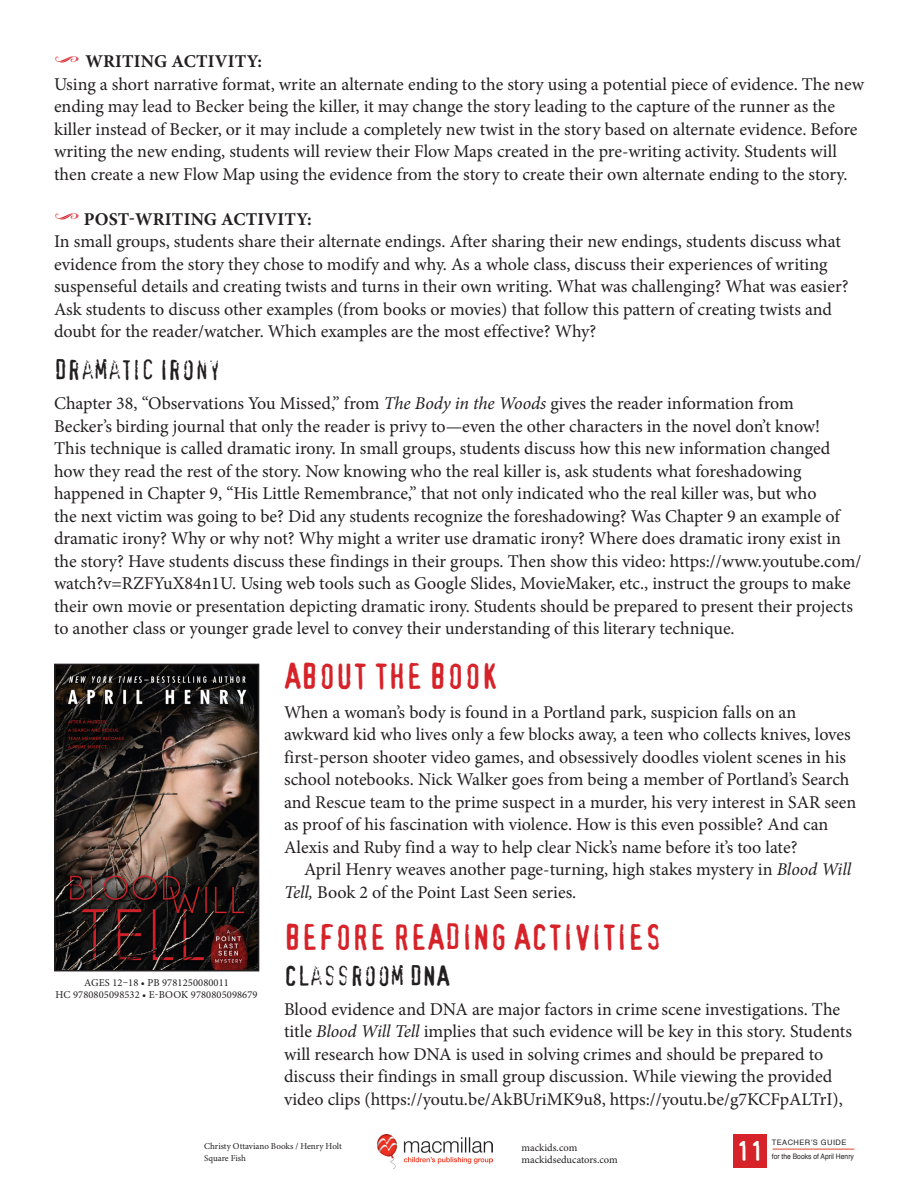
<style>
.page{position:relative;width:918px;height:1188px;background:#fff}
.page>*{position:absolute;margin:0;border:0;box-sizing:border-box;transform-origin:0 0}
.heads{font:34.5px "Confidential";color:#d62229}
.subhead{font:27px "Confidential";color:#231f20}
.t1{font:27px "Confidential";color:#fff}
.text_1{font:18px/22.5px "Minion Pro";color:#231f20}
.text_1-2{font:700 18px "Minion Pro";letter-spacing:.01em;color:#231f20}
.heads-2{font:10.5px/12px "Minion Pro";letter-spacing:.01em;color:#231f20}
.t2{font:9px/12px "Minion Pro";color:#231f20}
.t3{font:7.5px "Helvetica";color:#231f20;scale:.9 1}
.t4{font:7.5px "Helvetica";letter-spacing:.06em;color:#231f20}
.s1{font-style:italic}
</style>
<div class="page">
<img style="left:57px;top:667px;width:199px;height:301px">
<div style="left:54px;top:664px;width:205px;height:307px;border:2px solid #231f20"></div>
<div style="left:733px;top:1135px;width:34px;height:33px;background:#d62229"></div>
<hr style="left:773px;top:1149px;width:81px;height:1px;background:#de5842">
<img style="left:377px;top:1134px;width:115px;height:35px">
<p class="text_1-2" style="left:85px;top:49px;width:178px">WRITING ACTIVITY:</p>
<p class="text_1" style="left:54px;top:73px;width:812px">Using a short narrative format, write an alternate ending to the story using a potential piece of evidence. The new ending may lead to Becker being the killer, it may change the story leading to the capture of the runner as the killer instead of Becker, or it may include a completely new twist in the story based on alternate evidence. Before writing the new ending, students will review their Flow Maps created in the pre-writing activity. Students will then create a new Flow Map using the evidence from the story to create their own alternate ending to the story.</p>
<p class="text_1-2" style="left:84px;top:206px;width:229px">POST-WRITING ACTIVITY:</p>
<p class="text_1" style="left:54px;top:230px;width:796px">In small groups, students share their alternate endings. After sharing their new endings, students discuss what evidence from the story they chose to modify and why. As a whole class, discuss their experiences of writing suspenseful details and creating twists and turns in their own writing. What was challenging? What was easier?<br>Ask students to discuss other examples (from books or movies) that follow this pattern of creating twists and doubt for the reader/watcher. Which examples are the most effective? Why?</p>
<p class="subhead" style="left:54px;top:359px;width:168px">DRAMATIC IRONY</p>
<p class="text_1" style="left:54px;top:392px;width:809px">Chapter 38, “Observations You Missed,” from <span class="s1">The Body in the Woods</span> gives the reader information from<br>Becker’s birding journal that only the reader is privy to—even the other characters in the novel don’t know!<br>This technique is called dramatic irony. In small groups, students discuss how this new information changed how they read the rest of the story. Now knowing who the real killer is, ask students what foreshadowing happened in Chapter 9, “His Little Remembrance,” that not only indicated who the real killer was, but who<br>the next victim was going to be? Did any students recognize the foreshadowing? Was Chapter 9 an example of dramatic irony? Why or why not? Why might a writer use dramatic irony? Where does dramatic irony exist in the story? Have students discuss these findings in their groups. Then show this video: https://www.youtube.com/ watch?v=RZFYuX84n1U. Using web tools such as Google Slides, MovieMaker, etc., instruct the groups to make their own movie or presentation depicting dramatic irony. Students should be prepared to present their projects to another class or younger grade level to convey their understanding of this literary technique.</p>
<p class="heads-2" style="left:56px;top:976px;width:204px;text-align:center">AGES 12–18 • PB 9781250080011<br>HC 9780805098532 • E-BOOK 9780805098679</p>
<p class="heads" style="left:284px;top:661px;width:216px">ABOUT THE BOOK</p>
<p class="text_1" style="left:284px;top:701px;width:574px">When a woman’s body is found in a Portland park, suspicion falls on an awkward kid who lives only a few blocks away, a teen who collects knives, loves first-person shooter video games, and obsessively doodles violent scenes in his school notebooks. Nick Walker goes from being a member of Portland’s Search and Rescue team to the prime suspect in a murder, his very interest in SAR seen as proof of his fascination with violence. How is this even possible? And can Alexis and Ruby find a way to help clear Nick’s name before it’s too late?</p>
<p class="text_1" style="left:284px;top:858px;width:569px;text-indent:20px">April Henry weaves another page-turning, high stakes mystery in <span class="s1">Blood Will<br>Tell,</span> Book 2 of the Point Last Seen series.</p>
<p class="heads" style="left:284px;top:922px;width:380px">BEFORE READING ACTIVITIES</p>
<p class="subhead" style="left:284px;top:964px;width:167px">CLASSROOM DNA</p>
<p class="text_1" style="left:284px;top:998px;width:569px">Blood evidence and DNA are major factors in crime scene investigations. The title <span class="s1">Blood Will Tell</span> implies that such evidence will be key in this story. Students will research how DNA is used in solving crimes and should be prepared to discuss their findings in small group discussion. While viewing the provided video clips (https://youtu.be/AkBUriMK9u8, https://youtu.be/g7KCFpALTrI),</p>
<p class="t2" style="left:204px;top:1140px;width:139px">Christy Ottaviano Books / Henry Holt<br>Square Fish</p>
<p class="heads-2" style="left:522px;top:1141px;width:98px">mackids.com mackidseducators.com</p>
<h2 class="t1" style="left:737px;top:1140px;width:28px">11</h2>
<p class="t4" style="left:772px;top:1137px;width:76px">TEACHER’S GUIDE</p>
<p class="t3" style="left:772px;top:1150px;width:93px">for the Books of April Henry</p>
</div>
